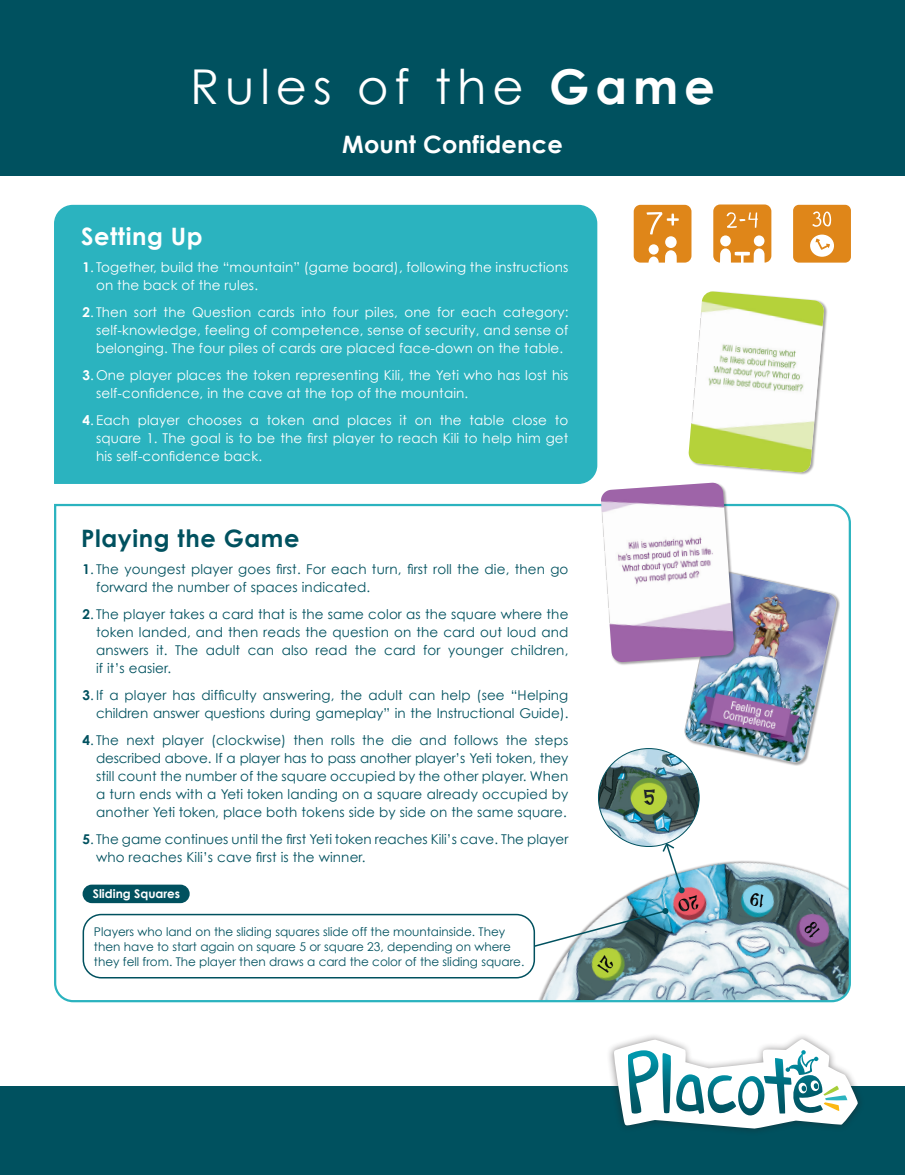
<style>
.page{position:relative;width:905px;height:1175px;background:#fff}
.page>*{position:absolute;margin:0;border:0;box-sizing:border-box;transform-origin:0 0}
.t1{font:48px "Century Gothic Mod";letter-spacing:.125em;color:#fff}
.t2{font:24px "Century Gothic Bold Mod";letter-spacing:.01em;color:#fff}
.t3{font:24px "Century Gothic Bold Mod";letter-spacing:.025em;color:#00515f}
.t4{font:19.35px "ARCHRISTY";color:#252d2f}
.t5{font:13.5px/18px "Century Gothic Mod";letter-spacing:.01em;color:#00515f}
.t6{font:13.5px/18px "Century Gothic Mod";letter-spacing:.01em;color:#fff}
.t7{font:12px/15px "Century Gothic Mod";color:#00515f}
.t8{font:12px "Century Gothic Bold Mod";color:#fff}
.s1{font-family:"Century Gothic Bold Mod"}
</style>
<div class="page">
<div style="left:0;top:0;width:904px;height:176px;background:#00515f"></div>
<div style="left:0;top:1086px;width:904px;height:88px;background:#00515f"></div>
<div style="left:606px;top:1031px;width:258px;height:105px;background:#231f20;opacity:.5"></div>
<svg style="left:613px;top:1039px;width:244px;height:89px"></svg>
<div style="left:54px;top:204px;width:544px;height:280px;background:#2bb3bf"></div>
<svg style="left:54px;top:503px;width:797px;height:500px"></svg>
<div style="left:712px;top:203px;width:60px;height:61px;background:#df8619;border-radius:8px"></div>
<div style="left:710px;top:202px;width:64px;height:63px;border:3px solid #fff;border-radius:8px"></div>
<svg style="left:726px;top:212px;width:32px;height:16px"></svg>
<svg style="left:753px;top:248px;width:11px;height:15px"></svg>
<div style="left:753px;top:235px;width:11px;height:11px;background:#fff;border-radius:50%"></div>
<svg style="left:720px;top:248px;width:11px;height:15px"></svg>
<div style="left:720px;top:235px;width:10px;height:11px;background:#fff;border-radius:50%"></div>
<svg style="left:740px;top:256px;width:3px;height:8px"></svg>
<svg style="left:734px;top:252px;width:16px;height:4px"></svg>
<div style="left:632px;top:203px;width:60px;height:61px;background:#df8619;border-radius:8px"></div>
<div style="left:631px;top:202px;width:63px;height:63px;border:3px solid #fff;border-radius:8px"></div>
<svg style="left:665px;top:250px;width:11px;height:14px"></svg>
<div style="left:665px;top:236px;width:11px;height:12px;background:#fff;border-radius:50%"></div>
<svg style="left:648px;top:256px;width:10px;height:8px"></svg>
<div style="left:648px;top:244px;width:10px;height:10px;background:#fff;border-radius:50%"></div>
<svg style="left:646px;top:212px;width:33px;height:22px"></svg>
<div style="left:791px;top:203px;width:61px;height:61px;background:#df8619;border-radius:7px"></div>
<div style="left:790px;top:202px;width:63px;height:63px;border:3px solid #fff;border-radius:7px"></div>
<svg style="left:812px;top:211px;width:19px;height:16px"></svg>
<div style="left:810px;top:234px;width:24px;height:23px;background:#fff;border-radius:50%"></div>
<svg style="left:815px;top:238px;width:15px;height:12px"></svg>
<div style="left:83px;top:884px;width:107px;height:19px;background:#00515f;border-radius:9px"></div>
<div style="left:83px;top:913px;width:452px;height:65px;border:2px solid #00515f;border-radius:18px"></div>
<div style="left:601px;top:482px;width:136px;height:183px;background:#231f20;opacity:.4"></div>
<img style="left:600px;top:483px;width:134px;height:179px">
<div style="left:688px;top:291px;width:139px;height:184px;background:#231f20;opacity:.4"></div>
<img style="left:688px;top:291px;width:136px;height:182px">
<img style="left:598px;top:748px;width:101px;height:94px">
<svg style="left:598px;top:757px;width:11px;height:45px"></svg>
<svg style="left:632px;top:784px;width:44px;height:28px"></svg>
<img style="left:684px;top:570px;width:154px;height:215px">
<svg style="left:532px;top:842px;width:180px;height:151px"></svg>
<svg style="left:728px;top:881px;width:49px;height:34px"></svg>
<svg style="left:786px;top:901px;width:47px;height:49px"></svg>
<svg style="left:420px;top:603px;width:15px;height:8px"></svg>
<svg style="left:467px;top:684px;width:18px;height:16px"></svg>
<svg style="left:531px;top:711px;width:14px;height:17px"></svg>
<svg style="left:503px;top:369px;width:23px;height:22px"></svg>
<svg style="left:466px;top:436px;width:20px;height:20px"></svg>
<h1 class="t1" style="left:190px;top:57px;width:526px">Rules of the <span class="s1">Game</span></h1>
<h2 class="t2" style="left:342px;top:129px;width:222px">Mount Confidence</h2>
<h2 class="t2" style="left:81px;top:221px;width:123px">Setting Up</h2>
<p class="t6" style="left:96px;top:258px;width:474px;text-indent:-14px"><span class="s1">1</span>. Together, build the “mountain” (game board), following the instructions on the back of the rules.</p>
<p class="t6" style="left:96px;top:303px;width:474px;text-align:justify;text-indent:-14px"><span class="s1">2</span>. Then sort the Question cards into four piles, one for each category: self‑knowledge, feeling of competence, sense of security, and sense of belonging. The four piles of cards are placed face-down on the table.</p>
<p class="t6" style="left:96px;top:366px;width:474px;text-indent:-14px"><span class="s1">3</span>. One player places the token representing Kili, the Yeti who has lost his self-confidence, in the cave at the top of the mountain.</p>
<p class="t6" style="left:96px;top:411px;width:474px;text-align:justify;text-indent:-14px"><span class="s1">4</span>. Each player chooses a token and places it on the table close to square 1. The goal is to be the first player to reach Kili to help him get his self-confidence back.</p>
<h2 class="t3" style="left:81px;top:523px;width:220px">Playing the Game</h2>
<p class="t5" style="left:96px;top:560px;width:474px;text-indent:-14px"><span class="s1">1</span>. The youngest player goes first. For each turn, first roll the die, then go forward the number of spaces indicated.</p>
<p class="t5" style="left:96px;top:605px;width:474px;text-align:justify;text-indent:-14px"><span class="s1">2</span>. The player takes a card that is the same color as the square where the token landed, and then reads the question on the card out loud and answers it. The adult can also read the card for younger children, if it’s easier.</p>
<p class="t5" style="left:82px;top:686px;width:487px;text-align:right"><span class="s1">3</span>. If a player has difficulty answering, the adult can help (see “Helping children answer questions during gameplay” in the Instructional Guide).</p>
<p class="t5" style="left:96px;top:731px;width:474px;text-align:justify;text-indent:-14px"><span class="s1">4</span>. The next player (clockwise) then rolls the die and follows the steps described above. If a player has to pass another player’s Yeti token, they still count the number of the square occupied by the other player. When a turn ends with a Yeti token landing on a square already occupied by another Yeti token, place both tokens side by side on the same square.</p>
<p class="t5" style="left:96px;top:830px;width:474px;text-indent:-14px"><span class="s1">5</span>. The game continues until the first Yeti token reaches Kili’s cave. The player who reaches Kili’s cave first is the winner.</p>
<p class="t8" style="left:93px;top:886px;width:89px">Sliding Squares</p>
<p class="t7" style="left:94px;top:923px;width:432px">Players who land on the sliding squares slide off the mountainside. They then have to start again on square 5 or square 23, depending on where they fell from. The player then draws a card the color of the sliding square.</p>
<h3 class="t4" style="left:643px;top:786px;width:14px">5</h3>
</div>
